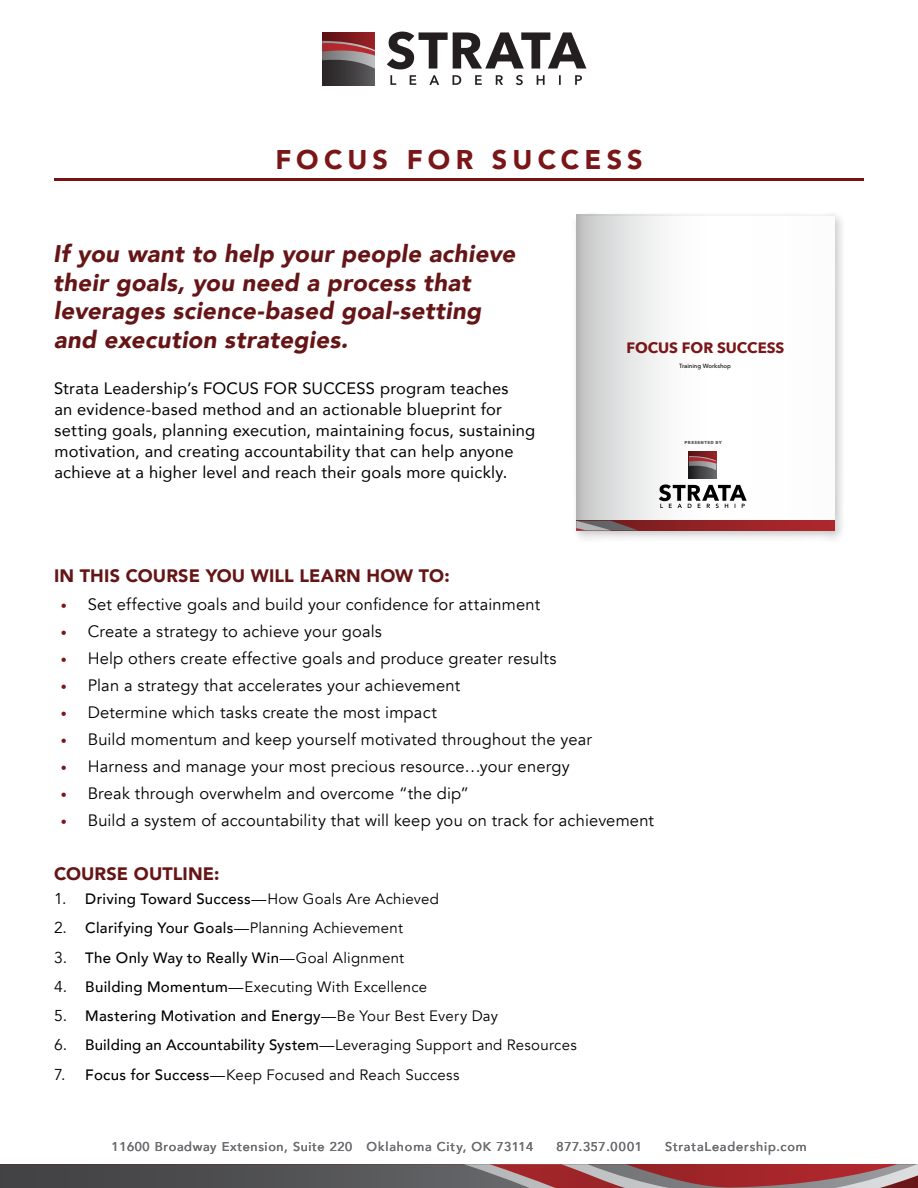
<style>
.page{position:relative;width:918px;height:1188px;background:#fff}
.page>*{position:absolute;margin:0;border:0;box-sizing:border-box;transform-origin:0 0}
.t1{font:900 27px "Avenir";letter-spacing:.185em;color:#7a1518}
.t2{font:italic 900 24px/28.8px "Avenir";letter-spacing:.01em;color:#651516}
.t3{font:900 18px "Avenir";letter-spacing:.005em;color:#651516}
.t4{font:16.5px "Avenir";letter-spacing:.01em;color:#000}
.t5{font:16.5px/21px "Avenir";letter-spacing:.015em;color:#000}
.t6{font:900 15.3px "Avenir";color:#7a1518}
.t7{font:500 15px "Avenir";letter-spacing:.015em;color:#000}
.t8{font:15px "Avenir";letter-spacing:.015em;color:#000}
.t9{font:700 15px "Avenir Next";color:#7a1518}
.t10{font:500 12.75px "Avenir";letter-spacing:.05em;color:#6d6e71}
.t11{font:500 6px "Avenir";color:#000}
.t12{font:500 6px "Avenir Next";color:#000}
.t13{font:800 4.35px "Avenir Next";letter-spacing:.085em;color:#000}
.s1{font-size:12px;color:#7a1518}
.s2{font-weight:400;font-size:15.75px}
.s3{font-weight:400}
.s4{font-size:15.75px}
.s5{font-weight:500}
</style>
<div class="page">
<div style="left:322px;top:32px;width:53px;height:40px;background:linear-gradient(to right,#591113,#9b2126)"></div>
<div style="left:322px;top:56px;width:53px;height:29px;background:linear-gradient(to right,#242021,#5c5a5c)"></div>
<svg style="left:322px;top:41px;width:53px;height:28px"></svg>
<svg style="left:387px;top:32px;width:199px;height:53px"></svg>
<svg style="left:0;top:1164px;width:918px;height:24px;background:#765457"></svg>
<div style="left:572px;top:212px;width:274px;height:330px;background:#000;opacity:.75"></div>
<svg style="left:576px;top:216px;width:259px;height:305px"></svg>
<svg style="left:638px;top:521px;width:197px;height:10px;background:#982327"></svg>
<svg style="left:576px;top:521px;width:62px;height:10px"></svg>
<svg style="left:689px;top:452px;width:27px;height:4px"></svg>
<svg style="left:689px;top:470px;width:27px;height:9px"></svg>
<svg style="left:689px;top:456px;width:27px;height:14px"></svg>
<svg style="left:659px;top:484px;width:88px;height:24px"></svg>
<hr style="left:54px;top:179px;width:810px;height:2px;background:#741515">
<h1 class="t1" style="left:275px;top:137px;width:369px">FOCUS FOR SUCCESS</h1>
<h2 class="t2" style="left:53px;top:239px;width:464px">If you want to help your people achieve their goals, you need a process that leverages science-based goal-setting and execution strategies.</h2>
<p class="t5" style="left:54px;top:378px;width:483px">Strata Leadership’s FOCUS FOR SUCCESS program teaches<br>an evidence-based method and an actionable blueprint for setting goals, planning execution, maintaining focus, sustaining motivation, and creating accountability that can help anyone achieve at a higher level and reach their goals more quickly.</p>
<p class="t9" style="left:626px;top:335px;width:160px">FOCUS FOR SUCCESS</p>
<p class="t12" style="left:679px;top:361px;width:53px">Training Workshop</p>
<p class="t6" style="left:620px;top:336px;width:173px">MANAGING CONFLICT</p>
<p class="t11" style="left:680px;top:362px;width:54px">Training Workshop</p>
<p class="t13" style="left:685px;top:440px;width:39px">PRESENTED BY</p>
<p class="t3" style="left:54px;top:560px;width:397px">IN THIS COURSE YOU WILL LEARN HOW TO:</p>
<p class="t4" style="left:61px;top:595px;width:481px"><span class="s1">•</span> Set effective goals and build your confidence for attainment</p>
<p class="t4" style="left:61px;top:622px;width:323px"><span class="s1">•</span> Create a strategy to achieve your goals</p>
<p class="t4" style="left:61px;top:649px;width:497px"><span class="s1">•</span> Help others create effective goals and produce greater results</p>
<p class="t4" style="left:61px;top:676px;width:401px"><span class="s1">•</span> Plan a strategy that accelerates your achievement</p>
<p class="t4" style="left:61px;top:703px;width:378px"><span class="s1">•</span> Determine which tasks create the most impact</p>
<p class="t4" style="left:61px;top:730px;width:533px"><span class="s1">•</span> Build momentum and keep yourself motivated throughout the year</p>
<p class="t4" style="left:61px;top:757px;width:510px"><span class="s1">•</span> Harness and manage your most precious resource…your energy</p>
<p class="t4" style="left:61px;top:784px;width:410px"><span class="s1">•</span> Break through overwhelm and overcome “the dip”</p>
<p class="t4" style="left:61px;top:811px;width:595px"><span class="s1">•</span> Build a system of accountability that will keep you on track for achievement</p>
<p class="t3" style="left:54px;top:858px;width:167px">COURSE OUTLINE:</p>
<p class="t7" style="left:54px;top:886px;width:387px"><span class="s2">1.</span> Driving Toward Success<span class="s3">—How Goals Are Achieved</span></p>
<p class="t8" style="left:54px;top:919px;width:351px"><span class="s4">2.</span> <span class="s5">Clarifying Your Goals</span>—Planning Achievement</p>
<p class="t7" style="left:54px;top:944px;width:352px"><span class="s2">3.</span> The Only Way to Really Win<span class="s3">—Goal Alignment</span></p>
<p class="t8" style="left:54px;top:978px;width:375px"><span class="s4">4.</span> <span class="s5">Building Momentum</span>—Executing With Excellence</p>
<p class="t7" style="left:54px;top:1003px;width:446px"><span class="s2">5.</span> Mastering Motivation and Energy<span class="s3">—Be Your Best Every Day</span></p>
<p class="t7" style="left:54px;top:1032px;width:524px"><span class="s2">6.</span> Building an Accountability System<span class="s3">—Leveraging Support and Resources</span></p>
<p class="t8" style="left:54px;top:1066px;width:407px"><span class="s4">7.</span> <span class="s5">Focus for Success</span>—Keep Focused and Reach Success</p>
<p class="t10" style="left:112px;top:1136px;width:423px">11600 Broadway Extension, Suite 220 Oklahoma City, OK 73114</p>
<p class="t10" style="left:557px;top:1136px;width:87px">877.357.0001</p>
<p class="t10" style="left:665px;top:1136px;width:143px">StrataLeadership.com</p>
</div>
